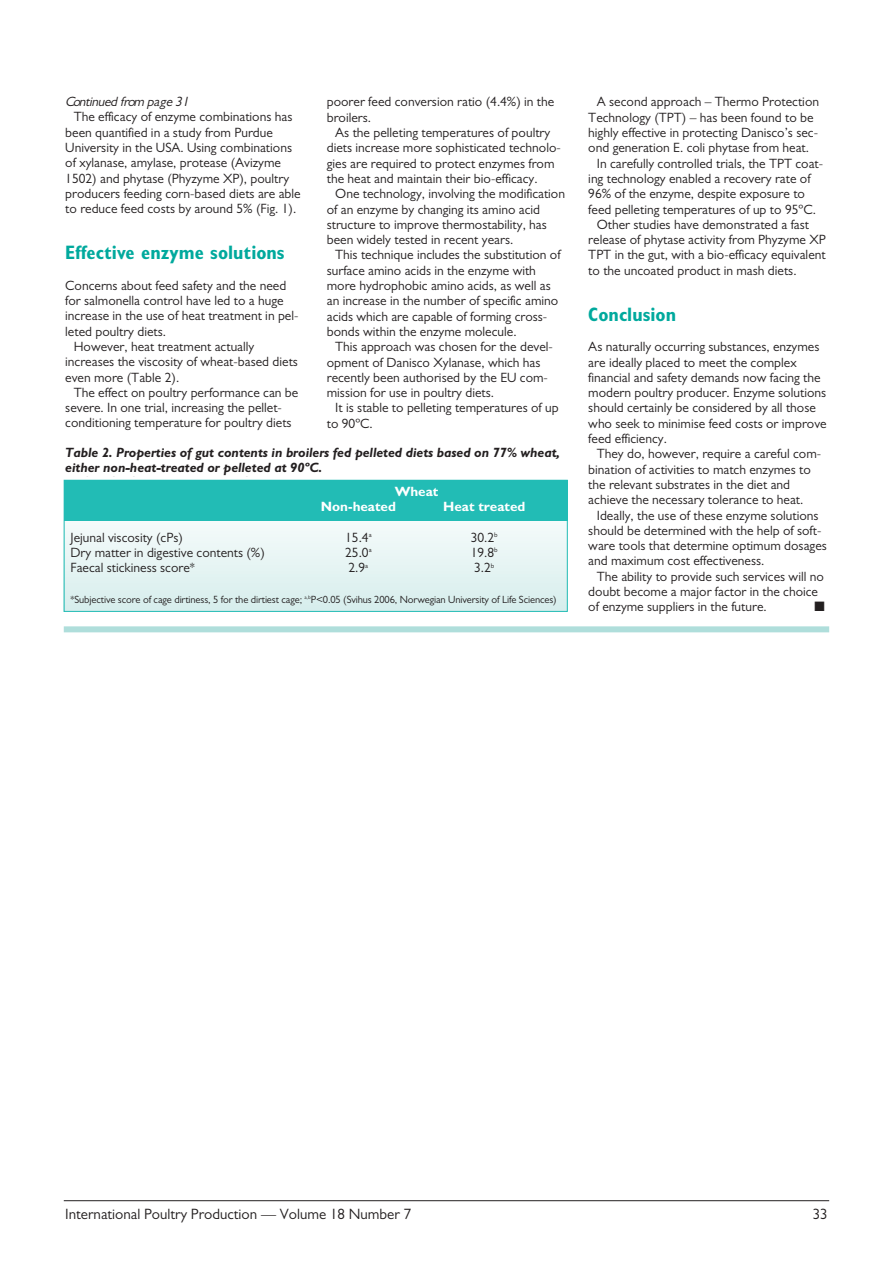
<style>
.page{position:relative;width:893px;height:1263px;background:#fff}
.page>*{position:absolute;margin:0;border:0;box-sizing:border-box;transform-origin:0 0}
.t1{font:700 condensed 19.5px "Gill Sans";color:#00a99d}
.t2{font:15px "Gill Sans";color:#231f20}
.t3{font:13.5px/15.3px "Gill Sans";color:#231f20}
.t4{font:italic 700 13.5px/15px "Gill Sans";letter-spacing:-.005em;color:#231f20}
.t5{font:700 13.5px/15.3px "Gill Sans";color:#fff}
.t6{font:italic 13.5px "Gill Sans";color:#231f20}
.t7{font:13.5px "Zapf Dingbats ITC";color:#231f20}
.t8{font:10.5px "Gill Sans";letter-spacing:-.01em;color:#231f20}
</style>
<div class="page">
<hr style="left:64px;top:1200px;width:765px;height:1px;background:#231f20">
<svg style="left:66px;top:522px;width:500px;height:88px"></svg>
<div style="left:64px;top:480px;width:504px;height:41px;background:#22bcb5"></div>
<div style="left:64px;top:480px;width:504px;height:132px;border:1px solid #22bcb5"></div>
<div style="left:64px;top:626px;width:765px;height:6px;background:#afdedb"></div>
<p class="t3" style="left:327px;top:96px;width:229px">poorer feed conversion ratio (4.4%) in the broilers.</p>
<p class="t3" style="left:327px;top:126px;width:235px;text-indent:9px">As the pelleting temperatures of poultry diets increase more sophisticated technolo&shy;gies are required to protect enzymes from the heat and maintain their bio-efficacy.</p>
<p class="t3" style="left:327px;top:187px;width:240px;text-indent:9px">One technology, involving the modification of an enzyme by changing its amino acid structure to improve thermostability, has been widely tested in recent years.</p>
<p class="t3" style="left:327px;top:249px;width:235px;text-indent:9px">This technique includes the substitution of surface amino acids in the enzyme with more hydrophobic amino acids, as well as an increase in the number of specific amino acids which are capable of forming cross&shy;bonds within the enzyme molecule.</p>
<p class="t3" style="left:327px;top:340px;width:228px;text-indent:9px">This approach was chosen for the devel&shy;opment of Danisco Xylanase, which has recently been authorised by the EU com&shy;mission for use in poultry diets.</p>
<p class="t3" style="left:327px;top:402px;width:233px;text-indent:9px">It is stable to pelleting temperatures of up to 90ºC.</p>
<p class="t6" style="left:65px;top:97px;width:128px">Continued from page 31</p>
<p class="t3" style="left:65px;top:111px;width:237px;text-indent:9px">The efficacy of enzyme combinations has been quantified in a study from Purdue University in the USA. Using combinations of xylanase, amylase, protease (Avizyme 1502) and phytase (Phyzyme XP), poultry producers feeding corn-based diets are able to reduce feed costs by around 5% (Fig. 1).</p>
<h1 class="t1" style="left:65px;top:245px;width:221px">Effective enzyme solutions</h1>
<p class="t3" style="left:65px;top:279px;width:223px">Concerns about feed safety and the need</p>
<p class="t3" style="left:65px;top:294px;width:220px">for salmonella control have led to a huge</p>
<p class="t3" style="left:65px;top:310px;width:235px">increase in the use of heat treatment in pel-</p>
<p class="t3" style="left:65px;top:325px;width:102px">leted poultry diets.</p>
<p class="t3" style="left:74px;top:340px;width:182px">However, heat treatment actually</p>
<p class="t3" style="left:65px;top:355px;width:234px">increases the viscosity of wheat-based diets</p>
<p class="t3" style="left:65px;top:371px;width:115px">even more (Table 2).</p>
<p class="t3" style="left:74px;top:386px;width:226px">The effect on poultry performance can be</p>
<p class="t3" style="left:65px;top:401px;width:218px">severe. In one trial, increasing the pellet-</p>
<p class="t3" style="left:65px;top:417px;width:228px">conditioning temperature for poultry diets</p>
<p class="t3" style="left:65px;top:447px;width:215px">diets resulted in a signi ican decrease in bodyweight gain of up to 7% and gave a</p>
<p class="t4" style="left:65px;top:446px;width:496px">Table 2. Properties of gut contents in broilers fed pelleted diets based on 77% wheat, either non-heat-treated or pelleted at 90ºC.</p>
<p class="t5" style="left:321px;top:485px;width:119px;text-indent:74px">Wheat<br>Non-heated</p>
<p class="t5" style="left:443px;top:500px;width:84px">Heat treated</p>
<p class="t3" style="left:71px;top:531px;width:114px">Jejunal viscosity (cPs)</p>
<p class="t3" style="left:345px;top:531px;width:28px">15.4<sup>a</sup></p>
<p class="t3" style="left:471px;top:531px;width:28px">30.2<sup>b</sup></p>
<p class="t3" style="left:71px;top:546px;width:196px">Dry matter in digestive contents (%)</p>
<p class="t3" style="left:345px;top:546px;width:28px">25.0<sup>a</sup></p>
<p class="t3" style="left:471px;top:546px;width:28px">19.8<sup>b</sup></p>
<p class="t3" style="left:71px;top:561px;width:126px">Faecal stickiness score*</p>
<p class="t3" style="left:349px;top:561px;width:21px">2.9<sup>a</sup></p>
<p class="t3" style="left:474px;top:561px;width:22px">3.2<sup>b</sup></p>
<p class="t8" style="left:71px;top:595px;width:488px">*Subjective score of cage dirtiness, 5 for the dirtiest cage; <sup>a,b</sup>P&lt;0.05 (Svihus 2006, Norwegian University of Life Sciences)</p>
<p class="t3" style="left:597px;top:96px;width:224px">A second approach – Thermo Protection</p>
<p class="t3" style="left:588px;top:111px;width:227px">Technology (TPT) – has been found to be</p>
<p class="t3" style="left:588px;top:126px;width:231px">highly effective in protecting Danisco’s sec-</p>
<p class="t3" style="left:588px;top:142px;width:222px">ond generation E. coli phytase from heat.</p>
<p class="t3" style="left:597px;top:157px;width:228px">In carefully controlled trials, the TPT coat-</p>
<p class="t3" style="left:588px;top:172px;width:224px">ing technology enabled a recovery rate of</p>
<p class="t3" style="left:588px;top:187px;width:218px">96% of the enzyme, despite exposure to</p>
<p class="t3" style="left:588px;top:203px;width:229px">feed pelleting temperatures of up to 95ºC.</p>
<p class="t3" style="left:597px;top:218px;width:214px">Other studies have demonstrated a fast</p>
<p class="t3" style="left:588px;top:233px;width:239px">release of phytase activity from Phyzyme XP</p>
<p class="t3" style="left:588px;top:249px;width:239px">TPT in the gut, with a bio-efficacy equivalent</p>
<p class="t3" style="left:588px;top:264px;width:210px">to the uncoated product in mash diets.</p>
<h1 class="t1" style="left:588px;top:307px;width:89px">Conclusion</h1>
<p class="t3" style="left:588px;top:340px;width:240px">As naturally occurring substances, enzymes are ideally placed to meet the complex financial and safety demands now facing the modern poultry producer. Enzyme solutions should certainly be considered by all those who seek to minimise feed costs or improve feed efficiency.</p>
<p class="t3" style="left:588px;top:448px;width:234px;text-indent:9px">They do, however, require a careful com&shy;bination of activities to match enzymes to the relevant substrates in the diet and achieve the necessary tolerance to heat.</p>
<p class="t3" style="left:588px;top:509px;width:240px;text-indent:9px">Ideally, the use of these enzyme solutions should be determined with the help of soft&shy;ware tools that determine optimum dosages and maximum cost effectiveness.</p>
<p class="t3" style="left:588px;top:570px;width:237px;text-indent:9px">The ability to provide such services will no doubt become a major factor in the choice of enzyme suppliers in the future.</p>
<p class="t7" style="left:814px;top:599px;width:12px">■</p>
<p class="t2" style="left:65px;top:1209px;width:347px">International Poultry Production — Volume 18 Number 7</p>
<p class="t2" style="left:813px;top:1209px;width:16px">33</p>
</div>
